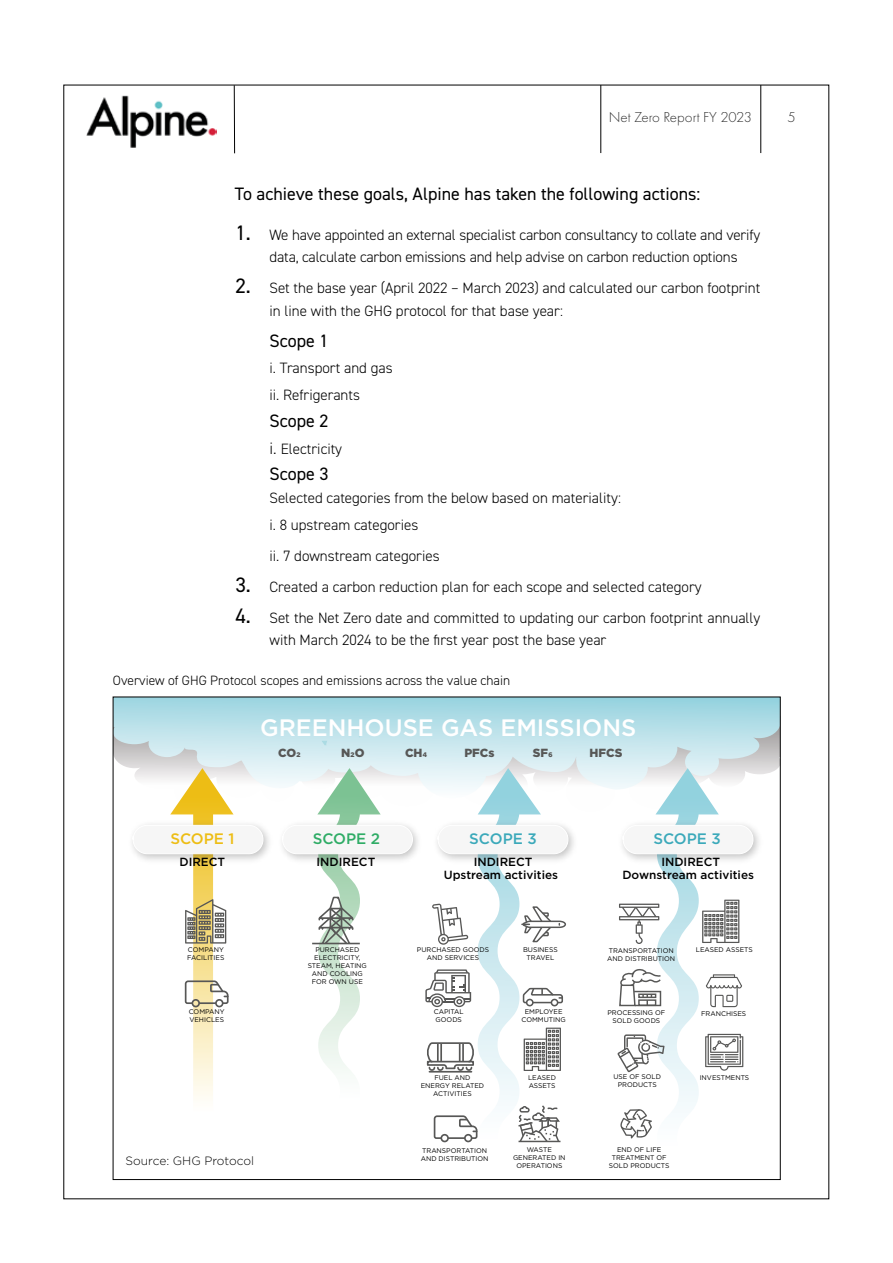
<style>
.page{position:relative;width:893px;height:1263px;background:#fff}
.page>*{position:absolute;margin:0;border:0;box-sizing:border-box;transform-origin:0 0}
.t1{font:500 23.7px "Gotham";color:#fff}
.t2{font:18px "DIN2014";color:#000}
.t3{font:500 15.15px "Gotham";color:#3ba9ba}
.t4{font:500 15.15px "Gotham";color:#edbd14}
.t5{font:500 15.15px "Gotham";color:#2fac66}
.t6{font:300 15px/22.5px "DIN2014";color:#000}
.t7{font:300 15px "Futura PT";color:#000}
.t8{font:300 13.5px "DIN2014";color:#000}
.t9{font:300 12px "Gotham";color:#000}
.t10{font:500 11.85px "Gotham";color:#000}
.t11{font:900 11.85px "Gotham";color:#575756}
.t12{font:6.75px/8.1px "Gotham";color:#000;text-align:center}
.s1{font-weight:400;font-size:21px}
.s2{font-size:16.5px}
</style>
<div class="page">
<hr style="left:234px;top:85px;width:1px;height:68px;background:#000">
<img style="left:86px;top:95px;width:130px;height:53px">
<hr style="left:760px;top:85px;width:1px;height:68px;background:#000">
<hr style="left:600px;top:85px;width:1px;height:68px;background:#000">
<svg style="left:115px;top:699px;width:663px;height:90px;background:#c0e1e9"></svg>
<svg style="left:132px;top:768px;width:132px;height:331px"></svg>
<svg style="left:282px;top:768px;width:131px;height:303px"></svg>
<svg style="left:617px;top:768px;width:137px;height:371px"></svg>
<svg style="left:322px;top:741px;width:5px;height:5px"></svg>
<svg style="left:425px;top:768px;width:144px;height:375px"></svg>
<p class="t7" style="left:609px;top:109px;width:145px">Net Zero Report FY 2023</p>
<p class="t7" style="left:788px;top:109px;width:10px">5</p>
<p class="t2" style="left:235px;top:182px;width:467px">To achieve these goals, Alpine has taken the following actions:</p>
<p class="t6" style="left:269px;top:223px;width:492px;text-indent:-34px"><span class="s1">1.</span> We have appointed an external specialist carbon consultancy to collate and verify data, calculate carbon emissions and help advise on carbon reduction options</p>
<p class="t6" style="left:269px;top:277px;width:492px;text-indent:-34px"><span class="s1">2.</span> Set the base year (April 2022 – March 2023) and calculated our carbon footprint in line with the GHG protocol for that base year:</p>
<p class="t2" style="left:269px;top:329px;width:60px">Scope 1</p>
<p class="t6" style="left:269px;top:355px;width:125px;line-height:26.7px">i. Transport and gas ii. Refrigerants</p>
<p class="t2" style="left:269px;top:409px;width:60px">Scope 2</p>
<p class="t6" style="left:269px;top:437px;width:74px"><span class="s2">i.</span> Electricity</p>
<p class="t2" style="left:269px;top:463px;width:60px">Scope 3</p>
<p class="t6" style="left:269px;top:484px;width:353px;line-height:26.7px">Selected categories from the below based on materiality: i. 8 upstream categories</p>
<p class="t6" style="left:269px;top:544px;width:172px">ii. 7 downstream categories</p>
<p class="t6" style="left:235px;top:575px;width:468px"><span class="s1">3.</span> Created a carbon reduction plan for each scope and selected category</p>
<p class="t6" style="left:269px;top:606px;width:492px;text-indent:-34px"><span class="s1">4.</span> Set the Net Zero date and committed to updating our carbon footprint annually with March 2024 to be the first year post the base year</p>
<p class="t8" style="left:113px;top:672px;width:399px">Overview of GHG Protocol scopes and emissions across the value chain</p>
<h1 class="t1" style="left:260px;top:712px;width:378px">GREENHOUSE GAS EMISSIONS</h1>
<p class="t11" style="left:278px;top:744px;width:24px">CO2</p>
<p class="t11" style="left:341px;top:744px;width:25px">N2O</p>
<p class="t11" style="left:405px;top:744px;width:24px">CH4</p>
<p class="t11" style="left:464px;top:744px;width:32px">PFCs</p>
<p class="t11" style="left:533px;top:744px;width:22px">SF6</p>
<p class="t11" style="left:590px;top:744px;width:34px">HFCS</p>
<p class="t4" style="left:170px;top:829px;width:66px">SCOPE 1</p>
<p class="t10" style="left:179px;top:854px;width:47px">DIRECT</p>
<p class="t5" style="left:313px;top:829px;width:69px">SCOPE 2</p>
<p class="t10" style="left:317px;top:854px;width:60px">INDIRECT</p>
<p class="t3" style="left:469px;top:829px;width:69px">SCOPE 3</p>
<p class="t10" style="left:474px;top:854px;width:60px">INDIRECT</p>
<p class="t10" style="left:444px;top:866px;width:116px">Upstream activities</p>
<p class="t3" style="left:653px;top:829px;width:69px">SCOPE 3</p>
<p class="t10" style="left:622px;top:867px;width:133px">Downstream activities</p>
<p class="t10" style="left:661px;top:854px;width:60px">INDIRECT</p>
<p class="t12" style="left:187px;top:945px;width:39px;text-align:left">COMPANY<br>FACILITIES</p>
<p class="t12" style="left:308px;top:945px;width:61px">PURCHASED<br>ELECTRICITY,<br>STEAM, HEATING<br>AND COOLING<br>FOR OWN USE</p>
<p class="t12" style="left:417px;top:945px;width:74px">PURCHASED GOODS<br>AND SERVICES</p>
<p class="t12" style="left:523px;top:945px;width:36px">BUSINESS<br>TRAVEL</p>
<p class="t12" style="left:607px;top:946px;width:69px;text-align:left">TRANSPORTATION<br>AND DISTRIBUTION</p>
<p class="t12" style="left:696px;top:945px;width:58px">LEASED ASSETS</p>
<p class="t12" style="left:189px;top:1007px;width:37px;text-align:left">COMPANY<br>VEHICLES</p>
<p class="t12" style="left:434px;top:1008px;width:31px;text-align:left">CAPITAL<br>GOODS</p>
<p class="t12" style="left:521px;top:1008px;width:46px">EMPLOYEE<br>COMMUTING</p>
<p class="t12" style="left:607px;top:1008px;width:59px">PROCESSING OF<br>SOLD GOODS</p>
<p class="t12" style="left:701px;top:1009px;width:47px">FRANCHISES</p>
<p class="t12" style="left:421px;top:1073px;width:65px">FUEL AND<br>ENERGY RELATED<br>ACTIVITIES</p>
<p class="t12" style="left:528px;top:1073px;width:29px;text-align:left">LEASED<br>ASSETS</p>
<p class="t12" style="left:613px;top:1073px;width:49px">USE OF SOLD<br>PRODUCTS</p>
<p class="t12" style="left:700px;top:1073px;width:51px">INVESTMENTS</p>
<p class="t9" style="left:125px;top:1153px;width:130px">Source: GHG Protocol</p>
<p class="t12" style="left:421px;top:1146px;width:69px;text-align:left">TRANSPORTATION<br>AND DISTRIBUTION</p>
<p class="t12" style="left:513px;top:1145px;width:54px">WASTE<br>GENERATED IN<br>OPERATIONS</p>
<p class="t12" style="left:609px;top:1145px;width:62px">END OF LIFE<br>TREATMENT OF<br>SOLD PRODUCTS</p>
</div>
